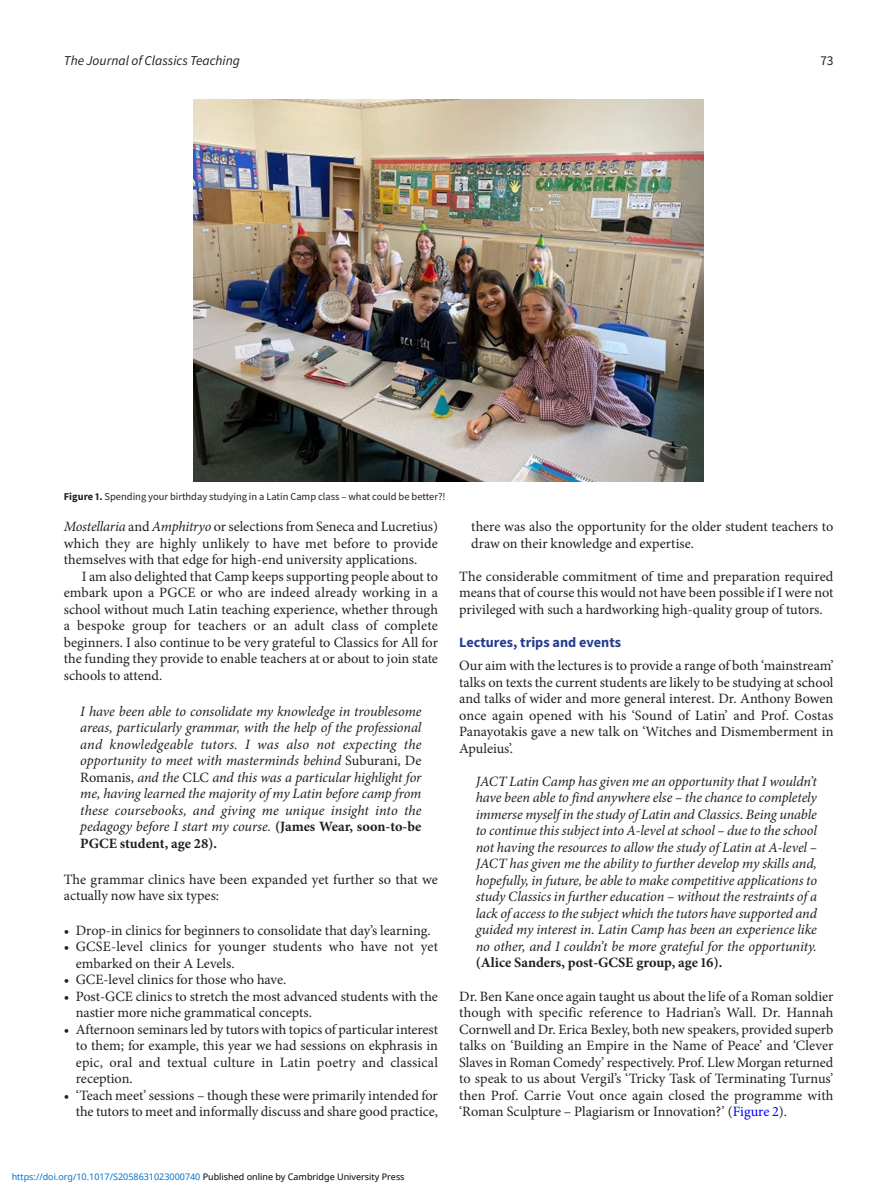
<style>
.page{position:relative;width:893px;height:1191px;background:#fff}
.page>*{position:absolute;margin:0;border:0;box-sizing:border-box;transform-origin:0 0}
.t1{font:14.25px/16.5px "Minion Pro";color:#231f20;text-align:justify}
.t2{font:italic 14.25px/16.5px "Minion Pro";letter-spacing:-.005em;color:#231f20;text-align:justify}
.t3{font:700 14.25px "Minion Pro";color:#231f20}
.t4{font:700 14.25px "Source Sans Pro";color:#243c90}
.t5{font:italic 13.5px "Source Sans Pro";color:#231f20}
.t6{font:13.5px "Source Sans Pro";color:#231f20}
.t7{font:10.5px "Source Sans Pro";color:#231f20}
.t8{font:9px "Noto Sans";color:#0172cf}
.s1{font-weight:700}
.s2{font-style:italic}
.s3{font-style:normal}
.s4{font-weight:700;font-style:normal}
.s5{color:#00f}
.s6{color:#000}
</style>
<div class="page">
<img style="left:193px;top:99px;width:511px;height:383px">
<p class="t5" style="left:64px;top:51px;width:178px">The Journal of Classics Teaching</p>
<p class="t6" style="left:820px;top:51px;width:15px">73</p>
<p class="t7" style="left:64px;top:490px;width:383px"><span class="s1">Figure 1.</span> Spending your birthday studying in a Latin Camp class – what could be better?!</p>
<p class="t1" style="left:64px;top:518px;width:376px"><span class="s2">Mostellaria</span> and <span class="s2">Amphitryo</span> or selections from Seneca and Lucretius) which they are highly unlikely to have met before to provide themselves with that edge for high-end university applications.</p>
<p class="t1" style="left:64px;top:568px;width:376px;text-indent:18px">I am also delighted that Camp keeps supporting people about to embark upon a PGCE or who are indeed already working in a school without much Latin teaching experience, whether through a bespoke group for teachers or an adult class of complete beginners. I also continue to be very grateful to Classics for All for the funding they provide to enable teachers at or about to join state schools to attend.</p>
<p class="t2" style="left:80px;top:703px;width:343px">I have been able to consolidate my knowledge in troublesome areas, particularly grammar, with the help of the professional and knowledgeable tutors. I was also not expecting the opportunity to meet with masterminds behind <span class="s3">Suburani, De Romanis,</span> and the <span class="s3">CLC</span> and this was a particular highlight for me, having learned the majority of my Latin before camp from these coursebooks, and giving me unique insight into the pedagogy before I start my course. <span class="s4">(James Wear, soon-to-be PGCE student, age 28).</span></p>
<p class="t1" style="left:64px;top:871px;width:376px">The grammar clinics have been expanded yet further so that we actually now have six types:</p>
<p class="t1" style="left:64px;top:922px;width:368px">• Drop-in clinics for beginners to consolidate that day’s learning.</p>
<p class="t1" style="left:76px;top:938px;width:364px;text-indent:-12px">• GCSE-level clinics for younger students who have not yet embarked on their A Levels.</p>
<p class="t1" style="left:64px;top:971px;width:224px">• GCE-level clinics for those who have.</p>
<p class="t1" style="left:76px;top:988px;width:364px;text-indent:-12px">• Post-GCE clinics to stretch the most advanced students with the nastier more niche grammatical concepts.</p>
<p class="t1" style="left:76px;top:1021px;width:364px;text-indent:-12px">• Afternoon seminars led by tutors with topics of particular interest to them; for example, this year we had sessions on ekphrasis in epic, oral and textual culture in Latin poetry and classical reception.</p>
<p class="t1" style="left:64px;top:1087px;width:376px;text-align:right">• ‘Teach meet’ sessions – though these were primarily intended for the tutors to meet and informally discuss and share good practice,</p>
<p class="t1" style="left:471px;top:518px;width:364px">there was also the opportunity for the older student teachers to draw on their knowledge and expertise.</p>
<p class="t1" style="left:459px;top:568px;width:376px">The considerable commitment of time and preparation required means that of course this would not have been possible if I were not privileged with such a hardworking high-quality group of tutors.</p>
<p class="t4" style="left:459px;top:632px;width:163px">Lectures, trips and events</p>
<p class="t1" style="left:459px;top:657px;width:376px">Our aim with the lectures is to provide a range of both ‘mainstream’ talks on texts the current students are likely to be studying at school and talks of wider and more general interest. Dr. Anthony Bowen once again opened with his ‘Sound of Latin’ and Prof. Costas Panayotakis gave a new talk on ‘Witches and Dismemberment in Apuleius’.</p>
<p class="t2" style="left:476px;top:773px;width:343px">JACT Latin Camp has given me an opportunity that I wouldn’t have been able to find anywhere else – the chance to completely immerse myself in the study of Latin and Classics. Being unable to continue this subject into A-level at school – due to the school not having the resources to allow the study of Latin at A-level – JACT has given me the ability to further develop my skills and, hopefully, in future, be able to make competitive applications to study Classics in further education – without the restraints of a lack of access to the subject which the tutors have supported and guided my interest in. Latin Camp has been an experience like no other, and I couldn’t be more grateful for the opportunity.</p>
<p class="t3" style="left:476px;top:952px;width:248px">(Alice Sanders, post-GCSE group, age 16).</p>
<p class="t1" style="left:459px;top:988px;width:376px">Dr. Ben Kane once again taught us about the life of a Roman soldier though with specific reference to Hadrian’s Wall. Dr. Hannah Cornwell and Dr. Erica Bexley, both new speakers, provided superb talks on ‘Building an Empire in the Name of Peace’ and ‘Clever Slaves in Roman Comedy’ respectively. Prof. Llew Morgan returned to speak to us about Vergil’s ‘Tricky Task of Terminating Turnus’ then Prof. Carrie Vout once again closed the programme with ‘Roman Sculpture – Plagiarism or Innovation?’ (<span class="s5">Figure 2</span>).</p>
<p class="t8" style="left:12px;top:1170px;width:394px">https://doi.org/10.1017/S2058631023000740 <span class="s6">Published online by Cambridge University Press</span></p>
</div>
